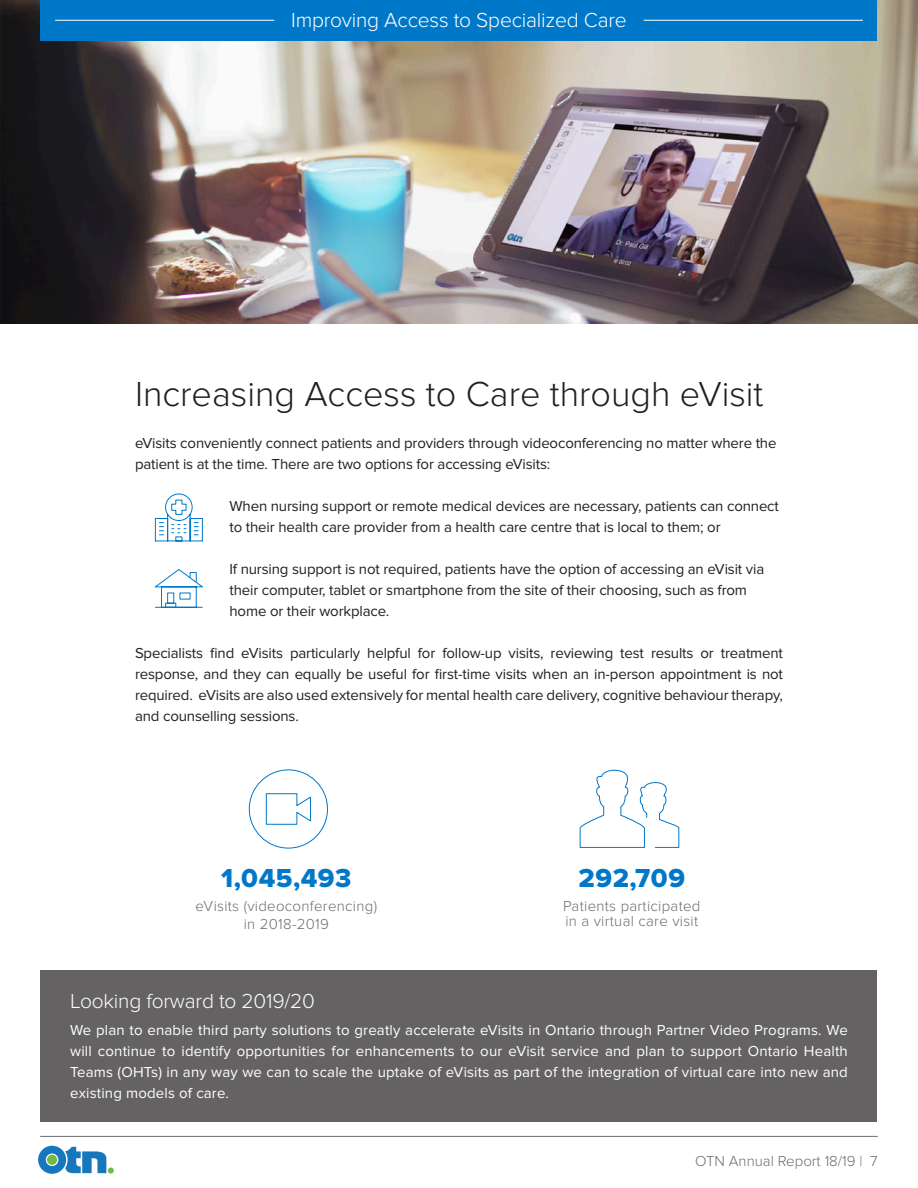
<style>
.page{position:relative;width:918px;height:1188px;background:#fff}
.page>*{position:absolute;margin:0;border:0;box-sizing:border-box;transform-origin:0 0}
.t1{font:300 36px "Proxima Nova";color:#231f20}
.t2{font:27px "Proxima Nova Extrabld";letter-spacing:.02em;color:#0078c9}
.t3{font:300 21px "Proxima Nova";letter-spacing:-.01em;color:#fff}
.body{font:15px/21px "Proxima Nova";letter-spacing:-.01em;color:#231f20}
.body-2{font:15px/21px "Proxima Nova";letter-spacing:.01em;color:#fff;text-align:justify}
.t4{font:300 15px/18px "Proxima Nova";letter-spacing:.02em;color:#6c6d70;text-align:center}
.t5{font:300 15px "Proxima Nova";color:#6c6d70}
</style>
<div class="page">
<hr style="left:40px;top:1136px;width:838px;height:1px;background:#6c6d70">
<svg style="left:38px;top:1146px;width:76px;height:28px"></svg>
<div style="left:41px;top:970px;width:836px;height:152px;background:#656263"></div>
<img style="left:0;top:0;width:918px;height:324px">
<svg style="left:155px;top:493px;width:48px;height:49px"></svg>
<svg style="left:155px;top:569px;width:48px;height:39px"></svg>
<svg style="left:266px;top:793px;width:45px;height:32px"></svg>
<div style="left:249px;top:770px;width:79px;height:78px;border:1px solid #0078c9;border-radius:50%"></div>
<svg style="left:579px;top:769px;width:101px;height:79px"></svg>
<div style="left:40px;top:0;width:838px;height:40px;background:#0078c9"></div>
<hr style="left:55px;top:20px;width:219px;height:1px;background:#fff">
<hr style="left:644px;top:20px;width:219px;height:1px;background:#fff">
<h2 class="t3" style="left:291px;top:8px;width:337px">Improving Access to Specialized Care</h2>
<h1 class="t1" style="left:135px;top:373px;width:630px">Increasing Access to Care through eVisit</h1>
<p class="body" style="left:135px;top:433px;width:643px">eVisits conveniently connect patients and providers through videoconferencing no matter where the patient is at the time. There are two options for accessing eVisits:</p>
<p class="body" style="left:230px;top:496px;width:551px">When nursing support or remote medical devices are necessary, patients can connect to their health care provider from a health care centre that is local to them; or</p>
<p class="body" style="left:230px;top:559px;width:536px">If nursing support is not required, patients have the option of accessing an eVisit via their computer, tablet or smartphone from the site of their choosing, such as from home or their workplace.</p>
<p class="body" style="left:135px;top:643px;width:650px;text-align:justify">Specialists find eVisits particularly helpful for follow-up visits, reviewing test results or treatment response, and they can equally be useful for first-time visits when an in-person appointment is not required. eVisits are also used extensively for mental health care delivery, cognitive behaviour therapy, and counselling sessions.</p>
<p class="t2" style="left:221px;top:863px;width:132px">1,045,493</p>
<p class="t2" style="left:579px;top:863px;width:108px">292,709</p>
<p class="t4" style="left:196px;top:898px;width:183px">eVisits (videoconferencing) in 2018-2019</p>
<p class="t4" style="left:563px;top:899px;width:139px;line-height:15px;text-align:left">Patients participated in a virtual care visit</p>
<h2 class="t3" style="left:70px;top:989px;width:246px">Looking forward to 2019/20</h2>
<p class="body-2" style="left:70px;top:1019px;width:779px">We plan to enable third party solutions to greatly accelerate eVisits in Ontario through Partner Video Programs. We will continue to identify opportunities for enhancements to our eVisit service and plan to support Ontario Health Teams (OHTs) in any way we can to scale the uptake of eVisits as part of the integration of virtual care into new and existing models of care.</p>
<p class="t5" style="left:695px;top:1152px;width:184px">OTN Annual Report 18/19 | 7</p>
</div>
